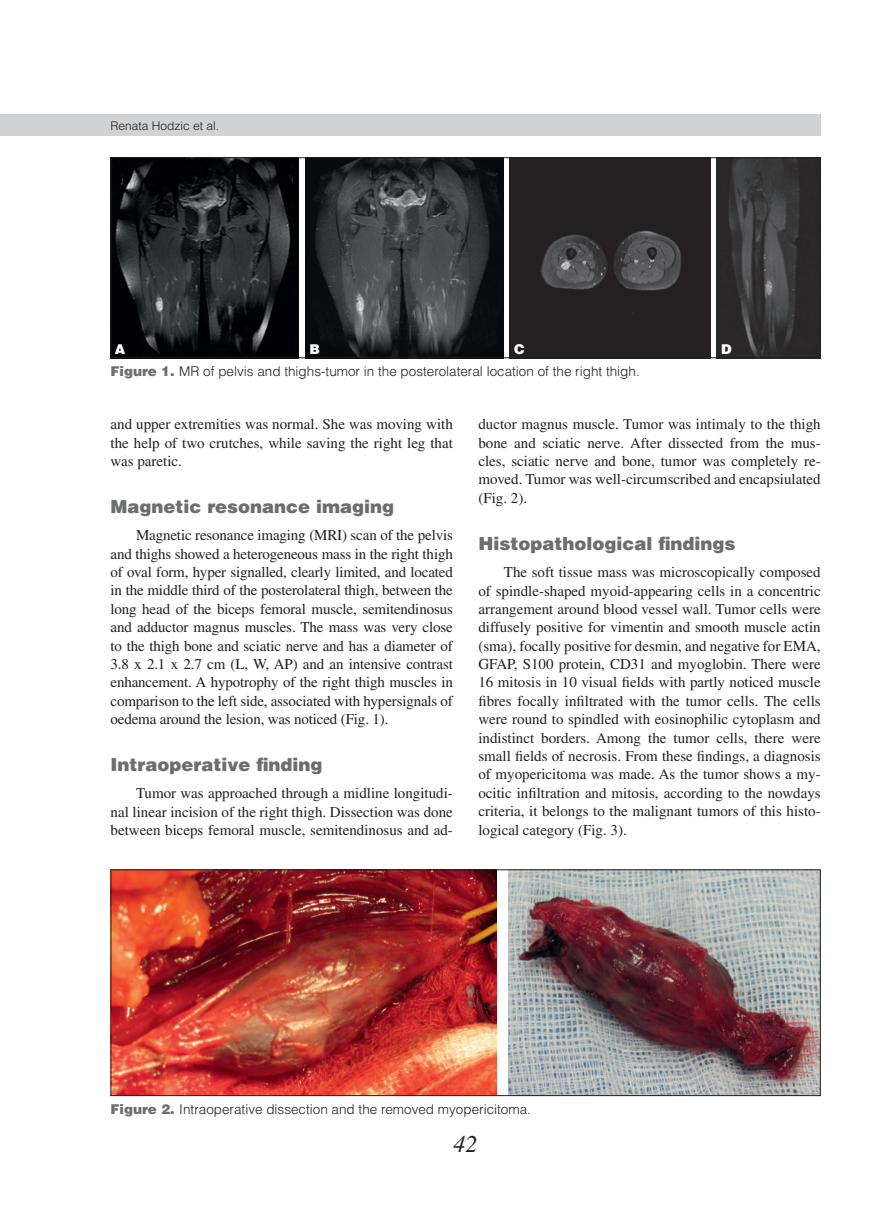
<style>
.page{position:relative;width:893px;height:1212px;background:#fff}
.page>*{position:absolute;margin:0;border:0;box-sizing:border-box;transform-origin:0 0}
.t1{font:italic 24px "Times LT Std";color:#231f20}
.t2{font:900 18px "Helvetica LT Std";color:#6c6d70}
.t3{font:15px/18.5px "Times LT Std";color:#231f20;text-align:justify}
.t4{font:300 13.5px "Helvetica LT Std";color:#231f20}
.t5{font:900 13.5px "Helvetica LT Std";color:#fff}
.t6{font:300 12px "Helvetica LT Std";color:#231f20}
.s1{font-weight:900;color:#6c6d70}
</style>
<div class="page">
<div style="left:0;top:115px;width:821px;height:21px;background:#d1d2d4"></div>
<img style="left:113px;top:159px;width:186px;height:197px">
<img style="left:305px;top:159px;width:198px;height:197px">
<img style="left:510px;top:159px;width:200px;height:197px">
<img style="left:717px;top:159px;width:102px;height:197px">
<div style="left:111px;top:157px;width:710px;height:201px;border:1px solid #231f20"></div>
<img style="left:113px;top:871px;width:384px;height:223px">
<img style="left:508px;top:871px;width:311px;height:223px">
<div style="left:111px;top:869px;width:710px;height:227px;border:1px solid #231f20"></div>
<p class="t6" style="left:111px;top:118px;width:110px">Renata Hodzic et al.</p>
<p class="t5" style="left:115px;top:340px;width:12px">A</p>
<p class="t5" style="left:309px;top:340px;width:12px">B</p>
<p class="t5" style="left:514px;top:340px;width:12px">C</p>
<p class="t5" style="left:721px;top:340px;width:12px">D</p>
<p class="t4" style="left:111px;top:363px;width:531px"><span class="s1">Figure 1.</span> MR of pelvis and thighs-tumor in the posterolateral location of the right thigh.</p>
<p class="t3" style="left:111px;top:415px;width:344px">and upper extremities was normal. She was moving with the help of two crutches, while saving the right leg that was paretic.</p>
<p class="t2" style="left:111px;top:495px;width:285px">Magnetic resonance imaging</p>
<p class="t3" style="left:111px;top:526px;width:344px;text-indent:26px">Magnetic resonance imaging (MRI) scan of the pelvis and thighs showed a heterogeneous mass in the right thigh of oval form, hyper signalled, clearly limited, and located in the middle third of the posterolateral thigh, between the long head of the biceps femoral muscle, semitendinosus and adductor magnus muscles. The mass was very close to the thigh bone and sciatic nerve and has a diameter of 3.8 x 2.1 x 2.7 cm (L, W, AP) and an intensive contrast enhancement. A hypotrophy of the right thigh muscles in comparison to the left side, associated with hypersignals of oedema around the lesion, was noticed (Fig. 1).</p>
<p class="t2" style="left:111px;top:753px;width:214px">Intraoperative finding</p>
<p class="t3" style="left:111px;top:784px;width:344px;text-indent:26px">Tumor was approached through a midline longitudi&shy;nal linear incision of the right thigh. Dissection was done between biceps femoral muscle, semitendinosus and ad-</p>
<p class="t3" style="left:478px;top:415px;width:344px">ductor magnus muscle. Tumor was intimaly to the thigh bone and sciatic nerve. After dissected from the mus&shy;cles, sciatic nerve and bone, tumor was completely re&shy;moved. Tumor was well-circumscribed and encapsiulated (Fig. 2).</p>
<p class="t2" style="left:478px;top:532px;width:259px">Histopathological findings</p>
<p class="t3" style="left:478px;top:563px;width:344px;text-indent:26px">The soft tissue mass was microscopically composed of spindle-shaped myoid-appearing cells in a concentric arrangement around blood vessel wall. Tumor cells were diffusely positive for vimentin and smooth muscle actin (sma), focally positive for desmin, and negative for EMA, GFAP, S100 protein, CD31 and myoglobin. There were 16 mitosis in 10 visual fields with partly noticed muscle fibres focally infiltrated with the tumor cells. The cells were round to spindled with eosinophilic cytoplasm and indistinct borders. Among the tumor cells, there were small fields of necrosis. From these findings, a diagnosis of myopericitoma was made. As the tumor shows a my&shy;ocitic infiltration and mitosis, according to the nowdays criteria, it belongs to the malignant tumors of this histo&shy;logical category (Fig. 3).</p>
<p class="t4" style="left:111px;top:1101px;width:422px"><span class="s1">Figure 2.</span> Intraoperative dissection and the removed myopericitoma.</p>
<h1 class="t1" style="left:454px;top:1130px;width:25px">42</h1>
</div>
